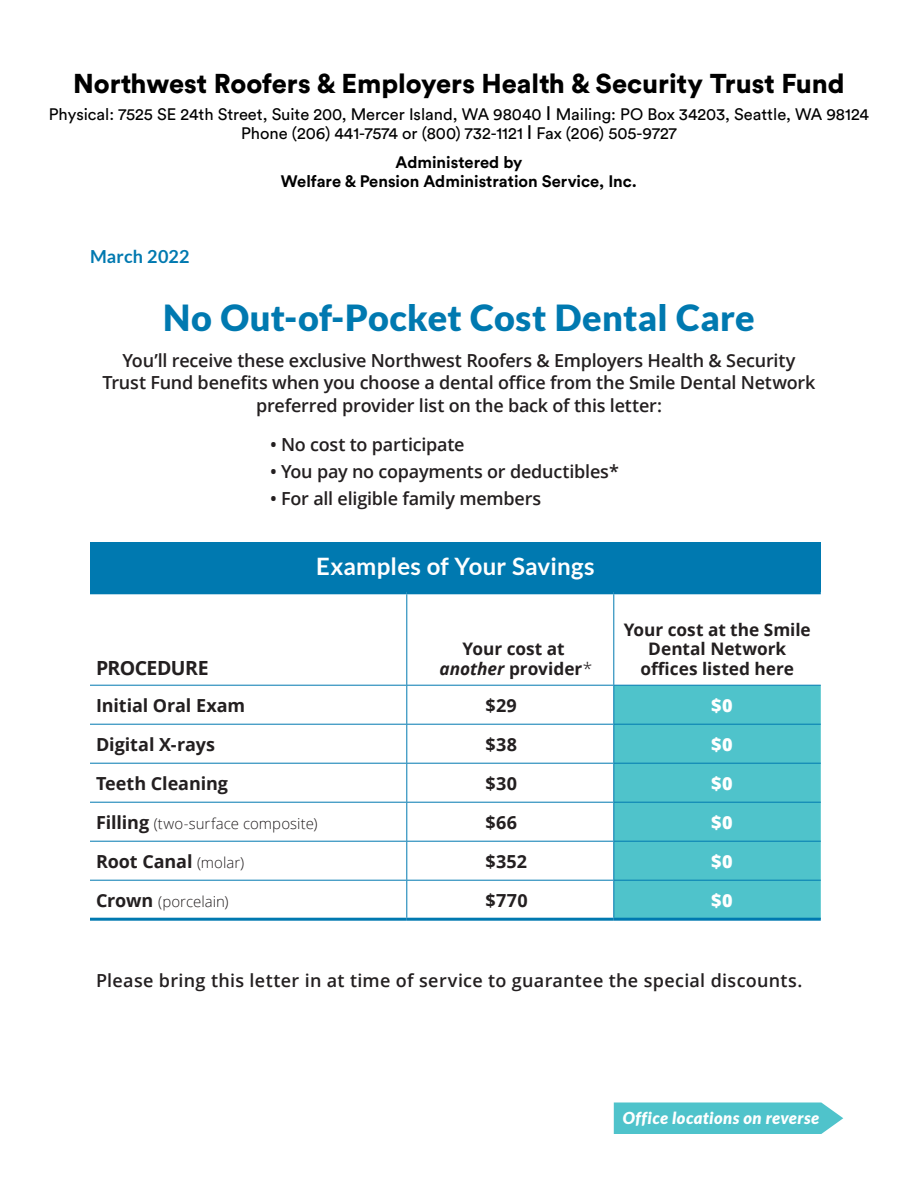
<style>
.page{position:relative;width:918px;height:1188px;background:#fff}
.page>*{position:absolute;margin:0;border:0;box-sizing:border-box;transform-origin:0 0}
.smaller_headline{font:900 36px "Lato";letter-spacing:.01em;color:#0079b0}
.t1{font:900 27px "Circular Std";color:#000}
.headline{font:700 24px "Lato";letter-spacing:.01em;color:#fff}
.city_addresses{font:700 19.5px "Open Sans";letter-spacing:-.03em;color:#231f20}
.smaller_headline-2{font:600 18px/22.5px "Open Sans";letter-spacing:-.01em;color:#231f20;text-align:center}
.city_addresses-2{font:700 18px "Open Sans";letter-spacing:-.005em;color:#231f20}
.smaller_headline-3{font:600 18px "Open Sans";letter-spacing:.015em;color:#231f20}
.city_addresses-3{font:800 18px "Open Sans";color:#fff}
.smaller_headline-4{font:700 18px "Lato";letter-spacing:.01em;color:#0079b0}
.city_addresses-4{font:700 17.25px/19.5px "Open Sans";color:#231f20;text-align:center}
.t2{font:16.5px/19.5px "Circular Std";color:#000;text-align:center}
.t3{font:700 16.5px "Circular Std";color:#000}
.Dentist_office_ITALI{font:italic 900 16.5px "Lato";letter-spacing:.03em;color:#fff}
.city_addresses-5{font:300 15px "Open Sans";letter-spacing:.005em;color:#231f20}
.s1{font-size:19.5px}
.s2{font-style:italic}
.s3{font-weight:300}
.s4{font-weight:700;font-size:18px}
.s5{font-weight:300;font-size:15px}
</style>
<div class="page">
<div style="left:90px;top:542px;width:731px;height:49px;background:#0079b0"></div>
<div style="left:614px;top:686px;width:207px;height:232px;background:#4fc3cb"></div>
<hr style="left:90px;top:880px;width:317px;height:1px;background:#0079b0">
<hr style="left:406px;top:594px;width:1px;height:91px;background:#0079b0">
<hr style="left:406px;top:686px;width:1px;height:38px;background:#0079b0">
<hr style="left:406px;top:725px;width:1px;height:38px;background:#0079b0">
<hr style="left:406px;top:764px;width:1px;height:38px;background:#0079b0">
<hr style="left:614px;top:880px;width:207px;height:1px;background:#0079b0">
<hr style="left:613px;top:594px;width:1px;height:91px;background:#0079b0">
<hr style="left:613px;top:686px;width:1px;height:38px;background:#0079b0">
<hr style="left:613px;top:725px;width:1px;height:38px;background:#0079b0">
<hr style="left:613px;top:764px;width:1px;height:38px;background:#0079b0">
<div style="left:90px;top:588px;width:317px;height:6px;background:#0079b0"></div>
<div style="left:407px;top:588px;width:207px;height:6px;background:#0079b0"></div>
<div style="left:614px;top:588px;width:207px;height:6px;background:#0079b0"></div>
<hr style="left:90px;top:918px;width:317px;height:3px;background:#0079b0">
<hr style="left:614px;top:918px;width:207px;height:3px;background:#0079b0">
<hr style="left:90px;top:802px;width:317px;height:1px;background:#0079b0">
<hr style="left:614px;top:802px;width:207px;height:1px;background:#0079b0">
<hr style="left:90px;top:841px;width:317px;height:1px;background:#0079b0">
<hr style="left:614px;top:841px;width:207px;height:1px;background:#0079b0">
<hr style="left:90px;top:763px;width:317px;height:1px;background:#0079b0">
<hr style="left:407px;top:763px;width:207px;height:1px;background:#0079b0">
<hr style="left:614px;top:763px;width:207px;height:1px;background:#0079b0">
<hr style="left:90px;top:685px;width:317px;height:1px;background:#0079b0">
<hr style="left:407px;top:685px;width:207px;height:1px;background:#0079b0">
<hr style="left:614px;top:685px;width:207px;height:1px;background:#0079b0">
<hr style="left:90px;top:724px;width:317px;height:1px;background:#0079b0">
<hr style="left:407px;top:724px;width:207px;height:1px;background:#0079b0">
<hr style="left:614px;top:724px;width:207px;height:1px;background:#0079b0">
<hr style="left:407px;top:802px;width:207px;height:1px;background:#0079b0">
<hr style="left:406px;top:803px;width:1px;height:38px;background:#0079b0">
<hr style="left:613px;top:803px;width:1px;height:38px;background:#0079b0">
<hr style="left:407px;top:841px;width:207px;height:1px;background:#0079b0">
<hr style="left:406px;top:842px;width:1px;height:38px;background:#0079b0">
<hr style="left:613px;top:842px;width:1px;height:38px;background:#0079b0">
<hr style="left:407px;top:880px;width:207px;height:1px;background:#0079b0">
<hr style="left:406px;top:881px;width:1px;height:37px;background:#0079b0">
<hr style="left:613px;top:881px;width:1px;height:37px;background:#0079b0">
<hr style="left:407px;top:918px;width:207px;height:3px;background:#0079b0">
<svg style="left:614px;top:1102px;width:229px;height:32px;background:#70ced4"></svg>
<div style="left:623px;top:1105px;width:198px;height:25px;background:#4fc3cb"></div>
<p class="t1" style="left:73px;top:66px;width:773px">Northwest Roofers &amp; Employers Health &amp; Security Trust Fund</p>
<p class="t2" style="left:49px;top:104px;width:822px">Physical: 7525 SE 24th Street, Suite 200, Mercer Island, WA 98040 <span class="s1">I</span> Mailing: PO Box 34203, Seattle, WA 98124<br>Phone (206) 441-7574 or (800) 732-1121 <span class="s1">I</span> Fax (206) 505-9727</p>
<p class="t3" style="left:396px;top:152px;width:128px">Administered by</p>
<p class="t3" style="left:281px;top:171px;width:358px">Welfare &amp; Pension Administration Service, Inc.</p>
<p class="smaller_headline-4" style="left:90px;top:247px;width:101px">March 2022</p>
<p class="smaller_headline" style="left:163px;top:297px;width:593px">No Out-of-Pocket Cost Dental Care</p>
<p class="smaller_headline-2" style="left:103px;top:349px;width:714px">You’ll receive these exclusive Northwest Roofers &amp; Employers Health &amp; Security<br>Trust Fund benefits when you choose a dental office from the Smile Dental Network preferred provider list on the back of this letter:</p>
<p class="smaller_headline-2" style="left:270px;top:433px;width:196px">• No cost to participate</p>
<p class="smaller_headline-2" style="left:270px;top:460px;width:350px">• You pay no copayments or deductibles*</p>
<p class="smaller_headline-2" style="left:270px;top:487px;width:273px">• For all eligible family members</p>
<p class="city_addresses" style="left:96px;top:654px;width:114px">PROCEDURE</p>
<p class="headline" style="left:316px;top:552px;width:280px">Examples of Your Savings</p>
<p class="city_addresses-4" style="left:440px;top:639px;width:154px">Your cost at <span class="s2">another</span> provider<span class="s3">*</span></p>
<p class="city_addresses-4" style="left:624px;top:619px;width:189px">Your cost at the Smile<br>Dental Network offices listed here</p>
<p class="city_addresses-2" style="left:96px;top:692px;width:151px">Initial Oral Exam</p>
<p class="city_addresses-2" style="left:486px;top:692px;width:33px">$29</p>
<p class="city_addresses-3" style="left:711px;top:691px;width:23px">$0</p>
<p class="city_addresses-2" style="left:96px;top:731px;width:120px">Digital X-rays</p>
<p class="city_addresses-2" style="left:486px;top:731px;width:33px">$38</p>
<p class="city_addresses-3" style="left:711px;top:730px;width:23px">$0</p>
<p class="city_addresses-2" style="left:96px;top:770px;width:134px">Teeth Cleaning</p>
<p class="city_addresses-2" style="left:486px;top:770px;width:33px">$30</p>
<p class="city_addresses-3" style="left:711px;top:769px;width:23px">$0</p>
<p class="city_addresses-5" style="left:96px;top:813px;width:223px"><span class="s4">Filling</span> (two-surface composite)</p>
<p class="city_addresses-2" style="left:486px;top:809px;width:33px">$66</p>
<p class="city_addresses-3" style="left:711px;top:808px;width:23px">$0</p>
<p class="city_addresses-2" style="left:96px;top:848px;width:150px">Root Canal <span class="s5">(molar)</span></p>
<p class="city_addresses-2" style="left:486px;top:848px;width:43px">$352</p>
<p class="city_addresses-3" style="left:711px;top:847px;width:23px">$0</p>
<p class="city_addresses-5" style="left:96px;top:891px;width:134px"><span class="s4">Crown</span> (porcelain)</p>
<p class="city_addresses-2" style="left:486px;top:887px;width:44px">$770</p>
<p class="city_addresses-3" style="left:711px;top:886px;width:23px">$0</p>
<p class="smaller_headline-3" style="left:96px;top:968px;width:708px">Please bring this letter in at time of service to guarantee the special discounts.</p>
<p class="Dentist_office_ITALI" style="left:623px;top:1108px;width:198px">Office locations on reverse</p>
</div>
